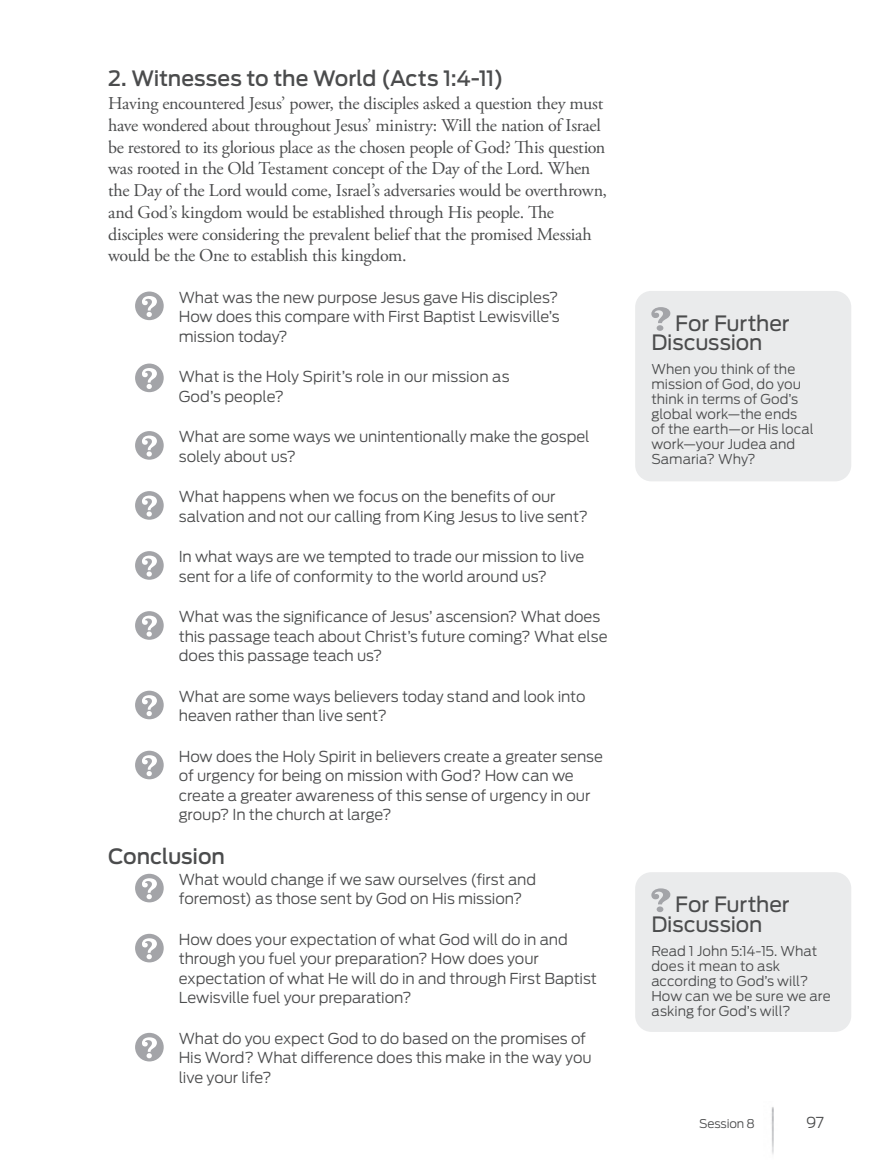
<style>
.page{position:relative;width:878px;height:1175px;background:#fff}
.page>*{position:absolute;margin:0;border:0;box-sizing:border-box;transform-origin:0 0}
.subhead1{font:500 21px "Antenna";letter-spacing:-.01em;color:#4b4c4d}
.subhead7_Other{font:21px/19.5px "Antenna";letter-spacing:-.005em;color:#4b4c4d}
.body_no_indent{font:18px/21.8px "Adobe Garamond Pro";letter-spacing:-.015em;color:#4b4c4d}
.questions{font:300 15px/19.5px "Antenna";letter-spacing:-.01em;color:#4b4c4d}
.body4_Other{font:300 13.5px/15px "Antenna";color:#4b4c4d}
.footer_right_align{font:300 12px "Antenna";letter-spacing:-.01em;color:#4b4c4d}
</style>
<div class="page">
<img style="left:771px;top:1107px;width:3px;height:47px">
<div style="left:635px;top:291px;width:216px;height:190px;background:#eaebec;border-radius:16px"></div>
<svg style="left:651px;top:307px;width:19px;height:24px"></svg>
<div style="left:635px;top:872px;width:216px;height:159px;background:#eaebec;border-radius:16px"></div>
<svg style="left:651px;top:888px;width:19px;height:24px"></svg>
<svg style="left:135px;top:291px;width:29px;height:29px"></svg>
<svg style="left:135px;top:363px;width:29px;height:29px"></svg>
<svg style="left:135px;top:431px;width:29px;height:29px"></svg>
<svg style="left:135px;top:491px;width:29px;height:29px"></svg>
<svg style="left:135px;top:551px;width:29px;height:29px"></svg>
<svg style="left:135px;top:611px;width:29px;height:29px"></svg>
<svg style="left:135px;top:690px;width:29px;height:29px"></svg>
<svg style="left:135px;top:750px;width:29px;height:29px"></svg>
<svg style="left:135px;top:873px;width:29px;height:29px"></svg>
<svg style="left:135px;top:933px;width:29px;height:29px"></svg>
<svg style="left:135px;top:1032px;width:29px;height:29px"></svg>
<p class="subhead1" style="left:108px;top:66px;width:397px">2. Witnesses to the World (Acts 1:4-11)</p>
<p class="body_no_indent" style="left:108px;top:93px;width:500px">Having encountered Jesus’ power, the disciples asked a question they must have wondered about throughout Jesus’ ministry: Will the nation of Israel be restored to its glorious place as the chosen people of God? This question was rooted in the Old Testament concept of the Day of the Lord. When the Day of the Lord would come, Israel’s adversaries would be overthrown, and God’s kingdom would be established through His people. The disciples were considering the prevalent belief that the promised Messiah would be the One to establish this kingdom.</p>
<p class="questions" style="left:179px;top:287px;width:382px;text-align:justify">What was the new purpose Jesus gave His disciples?<br>How does this compare with First Baptist Lewisville’s mission today?</p>
<p class="questions" style="left:179px;top:367px;width:332px">What is the Holy Spirit’s role in our mission as<br>God’s people?</p>
<p class="questions" style="left:179px;top:427px;width:412px">What are some ways we unintentionally make the gospel solely about us?</p>
<p class="questions" style="left:179px;top:487px;width:411px">What happens when we focus on the benefits of our salvation and not our calling from King Jesus to live sent?</p>
<p class="questions" style="left:179px;top:547px;width:407px">In what ways are we tempted to trade our mission to live sent for a life of conformity to the world around us?</p>
<p class="questions" style="left:179px;top:607px;width:430px">What was the significance of Jesus’ ascension? What does this passage teach about Christ’s future coming? What else does this passage teach us?</p>
<p class="questions" style="left:179px;top:686px;width:408px">What are some ways believers today stand and look into heaven rather than live sent?</p>
<p class="questions" style="left:179px;top:746px;width:425px">How does the Holy Spirit in believers create a greater sense of urgency for being on mission with God? How can we create a greater awareness of this sense of urgency in our group? In the church at large?</p>
<p class="subhead1" style="left:108px;top:843px;width:118px">Conclusion</p>
<p class="questions" style="left:179px;top:869px;width:359px">What would change if we saw ourselves (first and foremost) as those sent by God on His mission?</p>
<p class="questions" style="left:179px;top:929px;width:419px">How does your expectation of what God will do in and through you fuel your preparation? How does your expectation of what He will do in and through First Baptist Lewisville fuel your preparation?</p>
<p class="questions" style="left:179px;top:1028px;width:414px">What do you expect God to do based on the promises of<br>His Word? What difference does this make in the way you live your life?</p>
<p class="subhead7_Other" style="left:651px;top:313px;width:140px;text-indent:24px">For Further<br>Discussion</p>
<p class="body4_Other" style="left:651px;top:362px;width:164px">When you think of the mission of God, do you think in terms of God’s global work—the ends of the earth—or His local work—your Judea and<br>Samaria? Why?</p>
<p class="subhead7_Other" style="left:651px;top:894px;width:140px;text-indent:24px">For Further<br>Discussion</p>
<p class="body4_Other" style="left:651px;top:943px;width:181px">Read 1 John 5:14-15. What does it mean to ask according to God’s will?<br>How can we be sure we are asking for God’s will?</p>
<p class="footer_right_align" style="left:699px;top:1116px;width:57px">Session 8</p>
<p class="questions" style="left:806px;top:1112px;width:19px">97</p>
</div>
